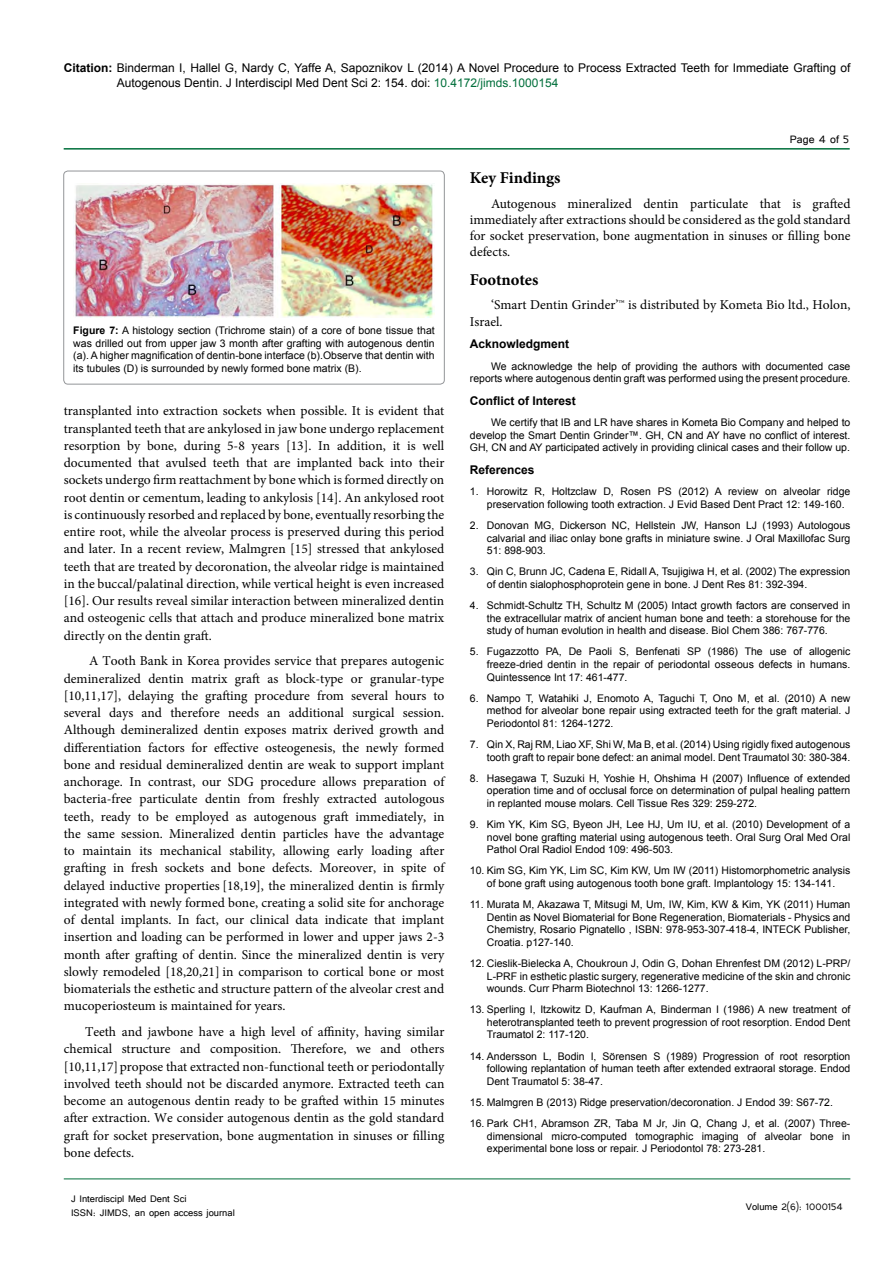
<style>
.page{position:relative;width:893px;height:1263px;background:#fff}
.page>*{position:absolute;margin:0;border:0;box-sizing:border-box;transform-origin:0 0}
.t1{font:700 16.5px "Minion Pro";color:#000}
.t2{font:13.5px/17.2px "Minion Pro";color:#000;text-align:justify}
.t3{font:13.5px "Tunga";color:#000}
.t4{font:12px/14.4px "Arial";color:#000}
.t5{font:12px/14.4px "Tunga";color:#000}
.t6{font:700 12px "Arial";color:#000}
.t7{font:10.5px/12.6px "Arial";color:#000;text-align:justify}
.s1{font-weight:700}
.s2{color:#006f3b}
</style>
<div class="page">
<hr style="left:64px;top:148px;width:786px;height:2px;background:#006f3b">
<hr style="left:64px;top:1179px;width:786px;height:1px;background:#006f3b">
<img style="left:73px;top:183px;width:362px;height:135px">
<div style="left:64px;top:171px;width:380px;height:213px;border:1px solid #939598;border-radius:4px"></div>
<p class="t4" style="left:117px;top:61px;width:735px;text-indent:-53px"><span class="s1">Citation:</span> Binderman I, Hallel G, Nardy C, Yaffe A, Sapoznikov L (2014) A Novel Procedure to Process Extracted Teeth for Immediate Grafting of<br>Autogenous Dentin. J Interdiscipl Med Dent Sci 2: 154. doi: <span class="s2">10.4172/jimds.1000154</span></p>
<p class="t7" style="left:73px;top:324px;width:363px"><span class="s1">Figure 7:</span> A histology section (Trichrome stain) of a core of bone tissue that was drilled out from upper jaw 3 month after grafting with autogenous dentin (a). A higher magnification of dentin-bone interface (b).Observe that dentin with its tubules (D) is surrounded by newly formed bone matrix (B).</p>
<p class="t2" style="left:64px;top:402px;width:382px">transplanted into extraction sockets when possible. It is evident that transplanted teeth that are ankylosed in jaw bone undergo replacement resorption by bone, during 5-8 years [13]. In addition, it is well documented that avulsed teeth that are implanted back into their sockets undergo firm reattachment by bone which is formed directly on root dentin or cementum, leading to ankylosis [14]. An ankylosed root is continuously resorbed and replaced by bone, eventually resorbing the entire root, while the alveolar process is preserved during this period and later. In a recent review, Malmgren [15] stressed that ankylosed teeth that are treated by decoronation, the alveolar ridge is maintained in the buccal/palatinal direction, while vertical height is even increased [16]. Our results reveal similar interaction between mineralized dentin and osteogenic cells that attach and produce mineralized bone matrix directly on the dentin graft.</p>
<p class="t2" style="left:64px;top:652px;width:382px;text-indent:25px">A Tooth Bank in Korea provides service that prepares autogenic demineralized dentin matrix graft as block-type or granular-type [10,11,17], delaying the grafting procedure from several hours to several days and therefore needs an additional surgical session.<br>Although demineralized dentin exposes matrix derived growth and differentiation factors for effective osteogenesis, the newly formed bone and residual demineralized dentin are weak to support implant anchorage. In contrast, our SDG procedure allows preparation of bacteria-free particulate dentin from freshly extracted autologous teeth, ready to be employed as autogenous graft immediately, in the same session. Mineralized dentin particles have the advantage to maintain its mechanical stability, allowing early loading after grafting in fresh sockets and bone defects. Moreover, in spite of delayed inductive properties [18,19], the mineralized dentin is firmly integrated with newly formed bone, creating a solid site for anchorage of dental implants. In fact, our clinical data indicate that implant insertion and loading can be performed in lower and upper jaws 2-3 month after grafting of dentin. Since the mineralized dentin is very slowly remodeled [18,20,21] in comparison to cortical bone or most biomaterials the esthetic and structure pattern of the alveolar crest and mucoperiosteum is maintained for years.</p>
<p class="t2" style="left:64px;top:1023px;width:382px;text-indent:21px">Teeth and jawbone have a high level of affinity, having similar chemical structure and composition. Therefore, we and others [10,11,17]propose that extracted non-functional teeth or periodontally involved teeth should not be discarded anymore. Extracted teeth can become an autogenous dentin ready to be grafted within 15 minutes after extraction. We consider autogenous dentin as the gold standard graft for socket preservation, bone augmentation in sinuses or filling bone defects.</p>
<p class="t5" style="left:71px;top:1190px;width:165px">J Interdiscipl Med Dent Sci<br>ISSN: JIMDS, an open access journal</p>
<p class="t3" style="left:790px;top:131px;width:61px">Page 4 of 5</p>
<h1 class="t1" style="left:470px;top:166px;width:92px">Key Findings</h1>
<p class="t2" style="left:470px;top:195px;width:382px;line-height:16.2px;text-indent:21px">Autogenous mineralized dentin particulate that is grafted immediately after extractions should be considered as the gold standard for socket preservation, bone augmentation in sinuses or filling bone defects.</p>
<h1 class="t1" style="left:470px;top:268px;width:70px">Footnotes</h1>
<p class="t2" style="left:470px;top:297px;width:382px;line-height:16.2px;text-indent:21px">‘Smart Dentin Grinder’™ is distributed by Kometa Bio ltd., Holon,<br>Israel.</p>
<p class="t6" style="left:470px;top:336px;width:101px">Acknowledgment</p>
<p class="t7" style="left:470px;top:360px;width:382px;text-align:right">We acknowledge the help of providing the authors with documented case reports where autogenous dentin graft was performed using the present procedure.</p>
<p class="t6" style="left:470px;top:393px;width:108px">Conflict of Interest</p>
<p class="t7" style="left:470px;top:416px;width:382px;text-indent:21px">We certify that IB and LR have shares in Kometa Bio Company and helped to develop the Smart Dentin Grinder™. GH, CN and AY have no conflict of interest.<br>GH, CN and AY participated actively in providing clinical cases and their follow up.</p>
<p class="t6" style="left:470px;top:462px;width:66px">References</p>
<p class="t7" style="left:487px;top:485px;width:365px;text-indent:-17px">1. Horowitz R, Holtzclaw D, Rosen PS (2012) A review on alveolar ridge preservation following tooth extraction. J Evid Based Dent Pract 12: 149-160.</p>
<p class="t7" style="left:487px;top:519px;width:365px;text-indent:-17px">2. Donovan MG, Dickerson NC, Hellstein JW, Hanson LJ (1993) Autologous calvarial and iliac onlay bone grafts in miniature swine. J Oral Maxillofac Surg 51: 898-903.</p>
<p class="t7" style="left:487px;top:565px;width:365px;text-indent:-17px">3. Qin C, Brunn JC, Cadena E, Ridall A, Tsujigiwa H, et al. (2002) The expression of dentin sialophosphoprotein gene in bone. J Dent Res 81: 392-394.</p>
<p class="t7" style="left:487px;top:599px;width:365px;text-indent:-17px">4. Schmidt-Schultz TH, Schultz M (2005) Intact growth factors are conserved in the extracellular matrix of ancient human bone and teeth: a storehouse for the study of human evolution in health and disease. Biol Chem 386: 767-776.</p>
<p class="t7" style="left:487px;top:645px;width:365px;text-indent:-17px">5. Fugazzotto PA, De Paoli S, Benfenati SP (1986) The use of allogenic freeze-dried dentin in the repair of periodontal osseous defects in humans.<br>Quintessence Int 17: 461-477.</p>
<p class="t7" style="left:487px;top:692px;width:365px;text-indent:-17px">6. Nampo T, Watahiki J, Enomoto A, Taguchi T, Ono M, et al. (2010) A new method for alveolar bone repair using extracted teeth for the graft material. J Periodontol 81: 1264-1272.</p>
<p class="t7" style="left:470px;top:738px;width:382px;text-align:right">7. Qin X, Raj RM, Liao XF, Shi W, Ma B, et al. (2014) Using rigidly fixed autogenous tooth graft to repair bone defect: an animal model. Dent Traumatol 30: 380-384.</p>
<p class="t7" style="left:487px;top:772px;width:365px;text-indent:-17px">8. Hasegawa T, Suzuki H, Yoshie H, Ohshima H (2007) Influence of extended operation time and of occlusal force on determination of pulpal healing pattern in replanted mouse molars. Cell Tissue Res 329: 259-272.</p>
<p class="t7" style="left:487px;top:818px;width:365px;text-indent:-17px">9. Kim YK, Kim SG, Byeon JH, Lee HJ, Um IU, et al. (2010) Development of a novel bone grafting material using autogenous teeth. Oral Surg Oral Med Oral Pathol Oral Radiol Endod 109: 496-503.</p>
<p class="t7" style="left:470px;top:864px;width:382px;text-align:center">10. Kim SG, Kim YK, Lim SC, Kim KW, Um IW (2011) Histomorphometric analysis of bone graft using autogenous tooth bone graft. Implantology 15: 134-141.</p>
<p class="t7" style="left:487px;top:898px;width:365px;text-indent:-17px">11. Murata M, Akazawa T, Mitsugi M, Um, IW, Kim, KW &amp; Kim, YK (2011) Human Dentin as Novel Biomaterial for Bone Regeneration, Biomaterials - Physics and Chemistry, Rosario Pignatello , ISBN: 978-953-307-418-4, INTECK Publisher, Croatia. p127-140.</p>
<p class="t7" style="left:487px;top:957px;width:365px;text-indent:-17px">12. Cieslik-Bielecka A, Choukroun J, Odin G, Dohan Ehrenfest DM (2012) L-PRP/ L-PRF in esthetic plastic surgery, regenerative medicine of the skin and chronic wounds. Curr Pharm Biotechnol 13: 1266-1277.</p>
<p class="t7" style="left:487px;top:1003px;width:365px;text-indent:-17px">13. Sperling I, Itzkowitz D, Kaufman A, Binderman I (1986) A new treatment of heterotransplanted teeth to prevent progression of root resorption. Endod Dent Traumatol 2: 117-120.</p>
<p class="t7" style="left:487px;top:1050px;width:365px;text-indent:-17px">14. Andersson L, Bodin I, Sörensen S (1989) Progression of root resorption following replantation of human teeth after extended extraoral storage. Endod Dent Traumatol 5: 38-47.</p>
<p class="t7" style="left:470px;top:1096px;width:365px">15. Malmgren B (2013) Ridge preservation/decoronation. J Endod 39: S67-72.</p>
<p class="t7" style="left:487px;top:1117px;width:365px;text-indent:-17px">16. Park CH1, Abramson ZR, Taba M Jr, Jin Q, Chang J, et al. (2007) Three&shy;dimensional micro-computed tomographic imaging of alveolar bone in experimental bone loss or repair. J Periodontol 78: 273-281.</p>
<p class="t5" style="left:746px;top:1199px;width:99px">Volume 2(6): 1000154</p>
</div>
